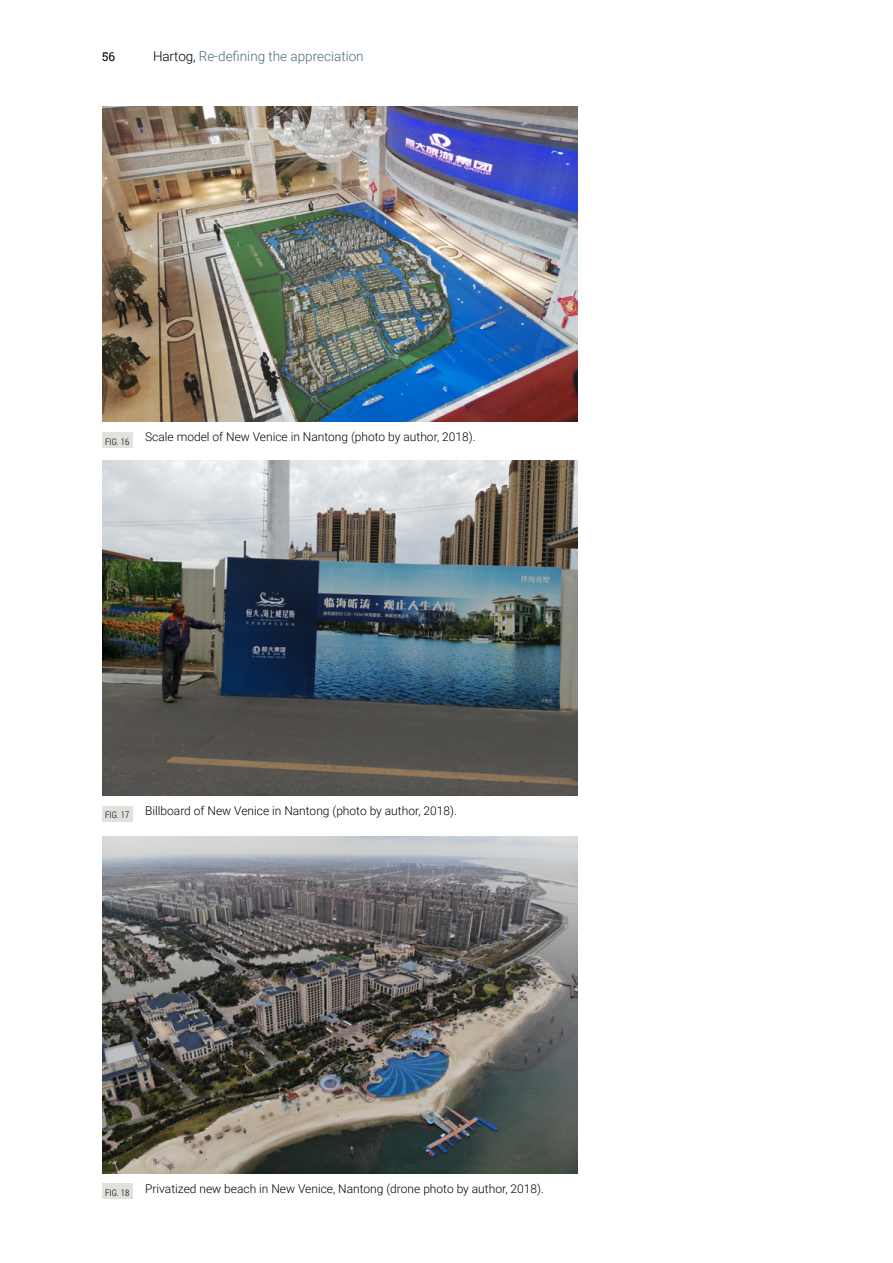
<style>
.page{position:relative;width:893px;height:1263px;background:#fff}
.page>*{position:absolute;margin:0;border:0;box-sizing:border-box;transform-origin:0 0}
.t1{font:300 13.5px "Roboto";color:#4a6d7b}
.t2{font:300 12px "Roboto";color:#000}
.t3{font:12px "Roboto Slab";color:#000}
.t4{font:300 9px "Roboto Condensed";color:#000}
.s1{color:#000}
</style>
<div class="page">
<img style="left:102px;top:106px;width:476px;height:316px">
<div style="left:102px;top:432px;width:30px;height:16px;background:#e2e1dc"></div>
<img style="left:102px;top:460px;width:476px;height:335px">
<div style="left:102px;top:806px;width:30px;height:16px;background:#e2e1dc"></div>
<img style="left:102px;top:836px;width:476px;height:337px">
<div style="left:102px;top:1183px;width:30px;height:16px;background:#e2e1dc"></div>
<p class="t3" style="left:102px;top:48px;width:15px">56</p>
<p class="t1" style="left:153px;top:46px;width:212px"><span class="s1">Hartog,</span> Re-defining the appreciation</p>
<p class="t4" style="left:105px;top:435px;width:26px">FIG. 16</p>
<p class="t2" style="left:145px;top:429px;width:332px">Scale model of New Venice in Nantong (photo by author, 2018).</p>
<p class="t4" style="left:105px;top:809px;width:26px">FIG. 17</p>
<p class="t2" style="left:145px;top:802px;width:313px">Billboard of New Venice in Nantong (photo by author, 2018).</p>
<p class="t4" style="left:105px;top:1186px;width:26px">FIG. 18</p>
<p class="t2" style="left:145px;top:1180px;width:400px">Privatized new beach in New Venice, Nantong (drone photo by author, 2018).</p>
</div>
